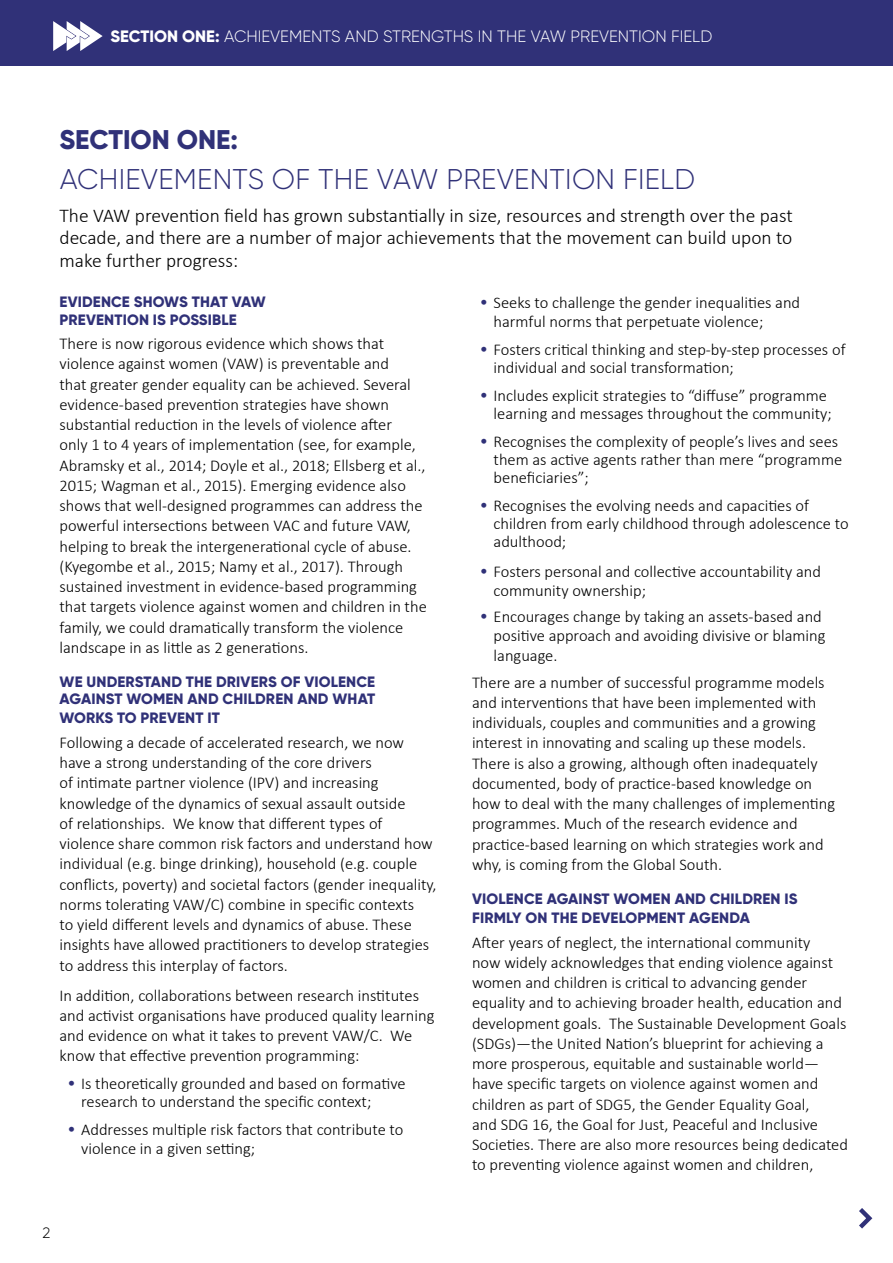
<style>
.page{position:relative;width:893px;height:1263px;background:#fff}
.page>*{position:absolute;margin:0;border:0;box-sizing:border-box;transform-origin:0 0}
.t1{font:300 28.5px "Gilroy";letter-spacing:.01em;color:#303178}
.t2{font:800 27px "Gilroy";color:#303178}
.t3{font:300 19.5px/22.5px "Calibri";color:#000;text-align:justify}
.t4{font:300 16.5px/20.2px "Calibri";color:#000}
.t5{font:300 16.5px "Gilroy";color:#fff}
.t6{font:800 15px/17.2px "Gilroy";letter-spacing:.01em;color:#303178}
.t7{font:300 15px "Gilroy";color:#000}
.s1{font-weight:800}
.s2{font-family:"Gilroy";font-weight:800;color:#303178}
</style>
<div class="page">
<div style="left:0;top:0;width:893px;height:66px;background:#303178"></div>
<svg style="left:53px;top:21px;width:50px;height:30px"></svg>
<svg style="left:859px;top:1208px;width:14px;height:21px"></svg>
<p class="t5" style="left:111px;top:26px;width:603px"><span class="s1">SECTION ONE:</span> ACHIEVEMENTS AND STRENGTHS IN THE VAW PREVENTION FIELD</p>
<h2 class="t2" style="left:60px;top:123px;width:180px">SECTION ONE:</h2>
<h1 class="t1" style="left:60px;top:162px;width:637px">ACHIEVEMENTS OF THE VAW PREVENTION FIELD</h1>
<p class="t3" style="left:60px;top:203px;width:735px">The VAW prevention field has grown substantially in size, resources and strength over the past decade, and there are a number of major achievements that the movement can build upon to make further progress:</p>
<p class="t6" style="left:60px;top:293px;width:208px">EVIDENCE SHOWS THAT VAW<br>PREVENTION IS POSSIBLE</p>
<p class="t4" style="left:60px;top:333px;width:369px">There is now rigorous evidence which shows that violence against women (VAW) is preventable and<br>that greater gender equality can be achieved. Several evidence-based prevention strategies have shown substantial reduction in the levels of violence after<br>only 1 to 4 years of implementation (see, for example, Abramsky et al., 2014; Doyle et al., 2018; Ellsberg et al., 2015; Wagman et al., 2015). Emerging evidence also shows that well-designed programmes can address the powerful intersections between VAC and future VAW, helping to break the intergenerational cycle of abuse. (Kyegombe et al., 2015; Namy et al., 2017). Through sustained investment in evidence-based programming that targets violence against women and children in the family, we could dramatically transform the violence landscape in as little as 2 generations.</p>
<p class="t6" style="left:60px;top:673px;width:317px">WE UNDERSTAND THE DRIVERS OF VIOLENCE<br>AGAINST WOMEN AND CHILDREN AND WHAT</p>
<p class="t6" style="left:60px;top:709px;width:162px">WORKS TO PREVENT IT</p>
<p class="t4" style="left:60px;top:731px;width:379px">Following a decade of accelerated research, we now have a strong understanding of the core drivers<br>of intimate partner violence (IPV) and increasing knowledge of the dynamics of sexual assault outside<br>of relationships. We know that different types of violence share common risk factors and understand how individual (e.g. binge drinking), household (e.g. couple conflicts, poverty) and societal factors (gender inequality, norms tolerating VAW/C) combine in specific contexts<br>to yield different levels and dynamics of abuse. These insights have allowed practitioners to develop strategies to address this interplay of factors.</p>
<p class="t4" style="left:60px;top:984px;width:376px">In addition, collaborations between research institutes and activist organisations have produced quality learning and evidence on what it takes to prevent VAW/C. We know that effective prevention programming:</p>
<p class="t4" style="left:81px;top:1074px;width:326px;line-height:18.1px;text-indent:-13px"><span class="s2">•</span> Is theoretically grounded and based on formative research to understand the specific context;</p>
<p class="t4" style="left:81px;top:1120px;width:324px;line-height:18.1px;text-indent:-13px"><span class="s2">•</span> Addresses multiple risk factors that contribute to violence in a given setting;</p>
<p class="t4" style="left:494px;top:293px;width:308px;line-height:18.1px;text-indent:-13px"><span class="s2">•</span> Seeks to challenge the gender inequalities and harmful norms that perpetuate violence;</p>
<p class="t4" style="left:494px;top:339px;width:353px;line-height:18.1px;text-indent:-13px"><span class="s2">•</span> Fosters critical thinking and step-by-step processes of individual and social transformation;</p>
<p class="t4" style="left:481px;top:385px;width:352px;line-height:18.1px;text-align:right"><span class="s2">•</span> Includes explicit strategies to “diffuse” programme learning and messages throughout the community;</p>
<p class="t4" style="left:494px;top:431px;width:350px;line-height:18.1px;text-indent:-13px"><span class="s2">•</span> Recognises the complexity of people’s lives and sees them as active agents rather than mere “programme beneficiaries”;</p>
<p class="t4" style="left:494px;top:496px;width:357px;line-height:18.1px;text-indent:-13px"><span class="s2">•</span> Recognises the evolving needs and capacities of children from early childhood through adolescence to adulthood;</p>
<p class="t4" style="left:494px;top:560px;width:329px;line-height:19.5px;text-indent:-13px"><span class="s2">•</span> Fosters personal and collective accountability and community ownership;</p>
<p class="t4" style="left:494px;top:606px;width:333px;line-height:19.5px;text-indent:-13px"><span class="s2">•</span> Encourages change by taking an assets-based and positive approach and avoiding divisive or blaming language.</p>
<p class="t4" style="left:472px;top:671px;width:365px">There are a number of successful programme models and interventions that have been implemented with individuals, couples and communities and a growing interest in innovating and scaling up these models.<br>There is also a growing, although often inadequately documented, body of practice-based knowledge on how to deal with the many challenges of implementing programmes. Much of the research evidence and practice-based learning on which strategies work and why, is coming from the Global South.</p>
<p class="t6" style="left:472px;top:889px;width:327px;line-height:18.9px">VIOLENCE AGAINST WOMEN AND CHILDREN IS<br>FIRMLY ON THE DEVELOPMENT AGENDA</p>
<p class="t4" style="left:472px;top:931px;width:377px">After years of neglect, the international community<br>now widely acknowledges that ending violence against women and children is critical to advancing gender equality and to achieving broader health, education and development goals. The Sustainable Development Goals (SDGs)—the United Nation’s blueprint for achieving a more prosperous, equitable and sustainable world— have specific targets on violence against women and children as part of SDG5, the Gender Equality Goal,<br>and SDG 16, the Goal for Just, Peaceful and Inclusive Societies. There are also more resources being dedicated to preventing violence against women and children,</p>
<p class="t7" style="left:43px;top:1224px;width:9px">2</p>
</div>
